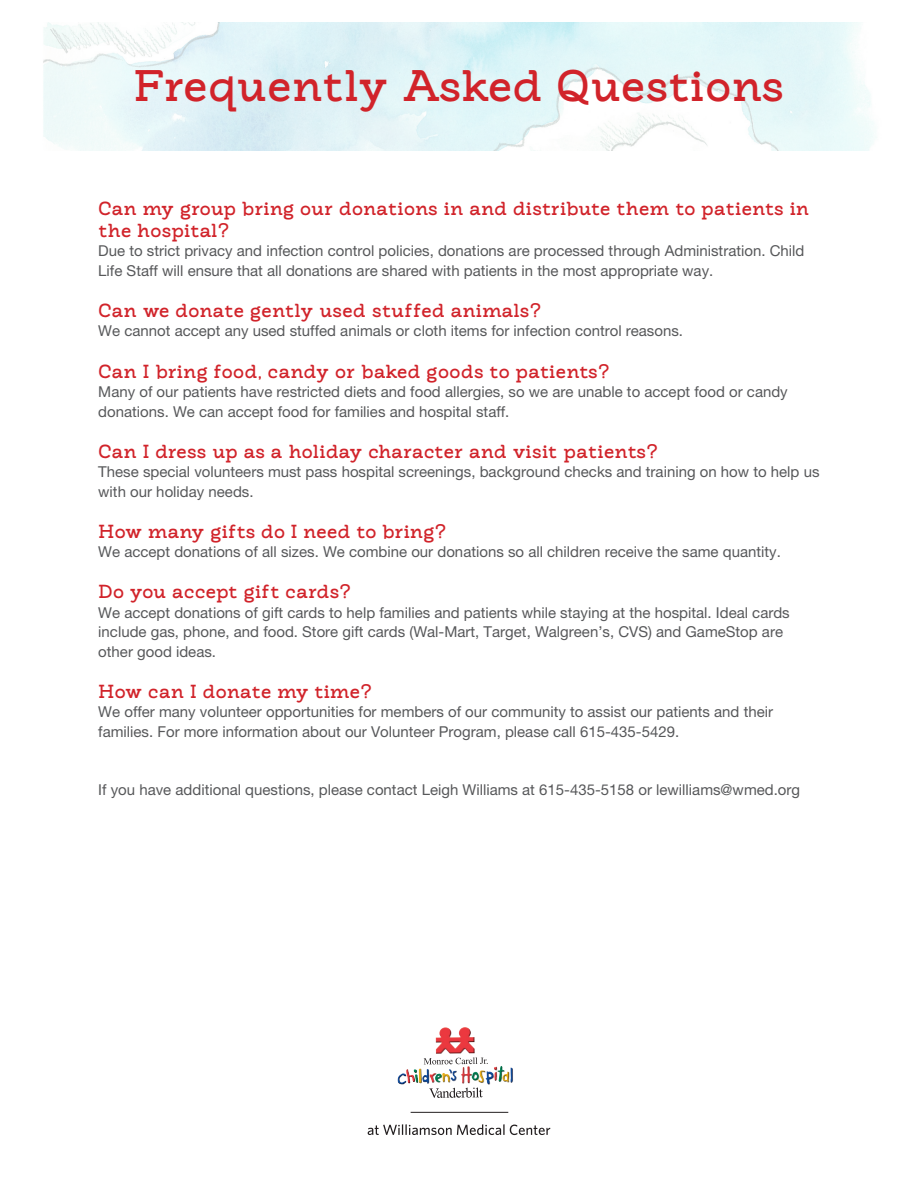
<style>
.page{position:relative;width:918px;height:1188px;background:#fff}
.page>*{position:absolute;margin:0;border:0;box-sizing:border-box;transform-origin:0 0}
.guidelines_head{font:900 42px "Monroe";letter-spacing:-.04em;color:#d1232a}
.guidelines_sub{font:900 18px/21.6px "Monroe";letter-spacing:-.03em;color:#d1232a}
.guidelines_body{font:15px/19.5px "Helvetica Neue";color:#57585a}
</style>
<div class="page">
<img style="left:43px;top:22px;width:833px;height:128px">
<svg style="left:429px;top:1088px;width:54px;height:10px"></svg>
<img style="left:461px;top:1066px;width:44px;height:18px">
<img style="left:436px;top:1027px;width:39px;height:27px">
<svg style="left:424px;top:1057px;width:64px;height:7px"></svg>
<hr style="left:411px;top:1112px;width:97px;height:1px;background:#231f20">
<svg style="left:368px;top:1124px;width:182px;height:11px"></svg>
<p class="guidelines_head" style="left:133px;top:62px;width:653px">Frequently Asked Questions</p>
<p class="guidelines_sub" style="left:98px;top:198px;width:713px">Can my group bring our donations in and distribute them to patients in the hospital?</p>
<p class="guidelines_body" style="left:98px;top:241px;width:708px">Due to strict privacy and infection control policies, donations are processed through Administration. Child<br>Life Staff will ensure that all donations are shared with patients in the most appropriate way.</p>
<p class="guidelines_sub" style="left:98px;top:300px;width:445px">Can we donate gently used stuffed animals?</p>
<p class="guidelines_body" style="left:98px;top:321px;width:586px">We cannot accept any used stuffed animals or cloth items for infection control reasons.</p>
<p class="guidelines_sub" style="left:98px;top:361px;width:513px">Can I bring food, candy or baked goods to patients?</p>
<p class="guidelines_body" style="left:98px;top:382px;width:691px">Many of our patients have restricted diets and food allergies, so we are unable to accept food or candy donations. We can accept food for families and hospital staff.</p>
<p class="guidelines_sub" style="left:98px;top:441px;width:561px">Can I dress up as a holiday character and visit patients?</p>
<p class="guidelines_body" style="left:98px;top:462px;width:723px">These special volunteers must pass hospital screenings, background checks and training on how to help us with our holiday needs.</p>
<p class="guidelines_sub" style="left:98px;top:521px;width:350px">How many gifts do I need to bring?</p>
<p class="guidelines_body" style="left:98px;top:542px;width:684px">We accept donations of all sizes. We combine our donations so all children receive the same quantity.</p>
<p class="guidelines_sub" style="left:98px;top:581px;width:254px">Do you accept gift cards?</p>
<p class="guidelines_body" style="left:98px;top:603px;width:693px">We accept donations of gift cards to help families and patients while staying at the hospital. Ideal cards include gas, phone, and food. Store gift cards (Wal-Mart, Target, Walgreen’s, CVS) and GameStop are other good ideas.</p>
<p class="guidelines_sub" style="left:98px;top:681px;width:275px">How can I donate my time?</p>
<p class="guidelines_body" style="left:98px;top:702px;width:676px">We offer many volunteer opportunities for members of our community to assist our patients and their families. For more information about our Volunteer Program, please call 615-435-5429.</p>
<p class="guidelines_body" style="left:98px;top:780px;width:703px">If you have additional questions, please contact Leigh Williams at 615-435-5158 or lewilliams@wmed.org</p>
</div>
